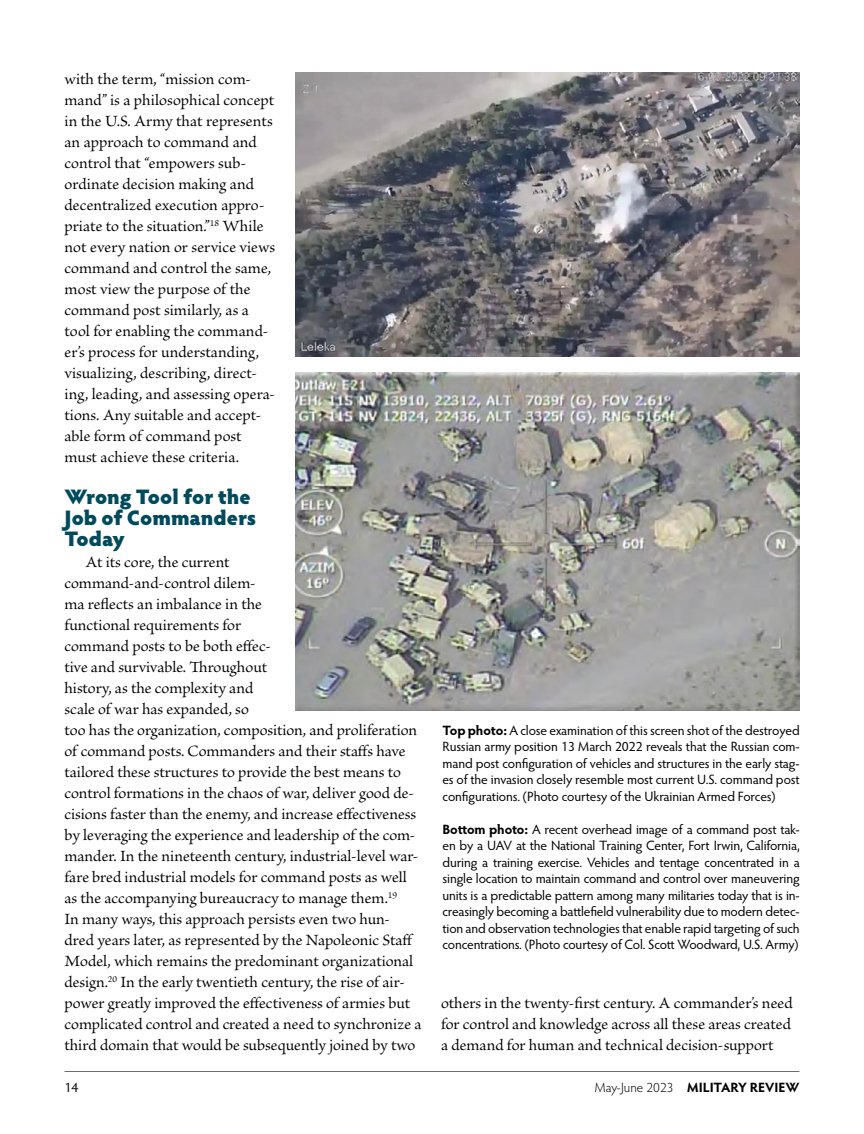
<style>
.page{position:relative;width:864px;height:1134px;background:#fff}
.page>*{position:absolute;margin:0;border:0;box-sizing:border-box;transform-origin:0 0}
.subhead__H3{font:900 21px/21px "Hypatia Sans Pro";color:#004a5d}
.body__-5__copy{font:16.5px/21px "Brioso Pro";letter-spacing:-.005em;color:#000}
.body{font:16.5px/21px "Brioso Pro";color:#000}
.cutline__-10{font:13.5px/16.5px "Hypatia Sans Pro";letter-spacing:-.015em;color:#000;text-align:justify}
.cutline_second_-5{font:13.5px/16.5px "Hypatia Sans Pro";letter-spacing:-.005em;color:#000;text-align:justify}
.t1{font:700 13.5px "Hypatia Sans Pro";letter-spacing:-.005em;color:#000}
.s1{font-weight:700}
.s2{font-weight:300}
</style>
<div class="page">
<img style="left:296px;top:73px;width:504px;height:284px">
<img style="left:296px;top:372px;width:504px;height:338px">
<hr style="left:65px;top:1071px;width:734px;height:1px;background:#58595b">
<p class="body" style="left:64px;top:69px;width:212px">with the term, “mission com&shy;mand” is a philosophical concept in the U.S. Army that represents an approach to command and control that “empowers sub&shy;ordinate decision making and decentralized execution appro&shy;priate to the situation.”<sup>18</sup> While not every nation or service views command and control the same, most view the purpose of the command post similarly, as a tool for enabling the command&shy;er’s process for understanding, visualizing, describing, direct&shy;ing, leading, and assessing opera&shy;tions. Any suitable and accept&shy;able form of command post must achieve these criteria.</p>
<h2 class="subhead__H3" style="left:64px;top:485px;width:193px">Wrong Tool for the<br>Job of Commanders<br>Today</h2>
<p class="body__-5__copy" style="left:64px;top:552px;width:359px;text-indent:21px">At its core, the current<br>command-and-control dilem-<br>ma reflects an imbalance in the<br>functional requirements for<br>command posts to be both effec-<br>tive and survivable. Throughout<br>history, as the complexity and<br>scale of war has expanded, so<br>too has the organization, composition, and proliferation of command posts. Commanders and their staffs have tailored these structures to provide the best means to control formations in the chaos of war, deliver good de&shy;cisions faster than the enemy, and increase effectiveness by leveraging the experience and leadership of the com&shy;mander. In the nineteenth century, industrial-level war&shy;fare bred industrial models for command posts as well as the accompanying bureaucracy to manage them.<sup>19<br></sup>In many ways, this approach persists even two hun&shy;dred years later, as represented by the Napoleonic Staff Model, which remains the predominant organizational design.<sup>20</sup> In the early twentieth century, the rise of air&shy;power greatly improved the effectiveness of armies but complicated control and created a need to synchronize a third domain that would be subsequently joined by two</p>
<p class="cutline_second_-5" style="left:442px;top:722px;width:359px"><span class="s1">Top photo:</span> A close examination of this screen shot of the destroyed Russian army position 13 March 2022 reveals that the Russian com&shy;mand post configuration of vehicles and structures in the early stag&shy;es of the invasion closely resemble most current U.S. command post configurations. (Photo courtesy of the Ukrainian Armed Forces)</p>
<p class="cutline__-10" style="left:442px;top:821px;width:359px"><span class="s1">Bottom photo:</span> A recent overhead image of a command post tak&shy;en by a UAV at the National Training Center, Fort Irwin, California, during a training exercise. Vehicles and tentage concentrated in a single location to maintain command and control over maneuvering units is a predictable pattern among many militaries today that is in&shy;creasingly becoming a battlefield vulnerability due to modern detec&shy;tion and observation technologies that enable rapid targeting of such concentrations. (Photo courtesy of Col. Scott Woodward, U.S. Army)</p>
<p class="body__-5__copy" style="left:441px;top:993px;width:353px;text-align:justify">others in the twenty-first century. A commander’s need for control and knowledge across all these areas created a demand for human and technical decision-support</p>
<p class="cutline__-10" style="left:64px;top:1079px;width:15px">14</p>
<p class="t1" style="left:595px;top:1078px;width:206px"><span class="s2">May-June 2023</span> MILITARY REVIEW</p>
</div>
